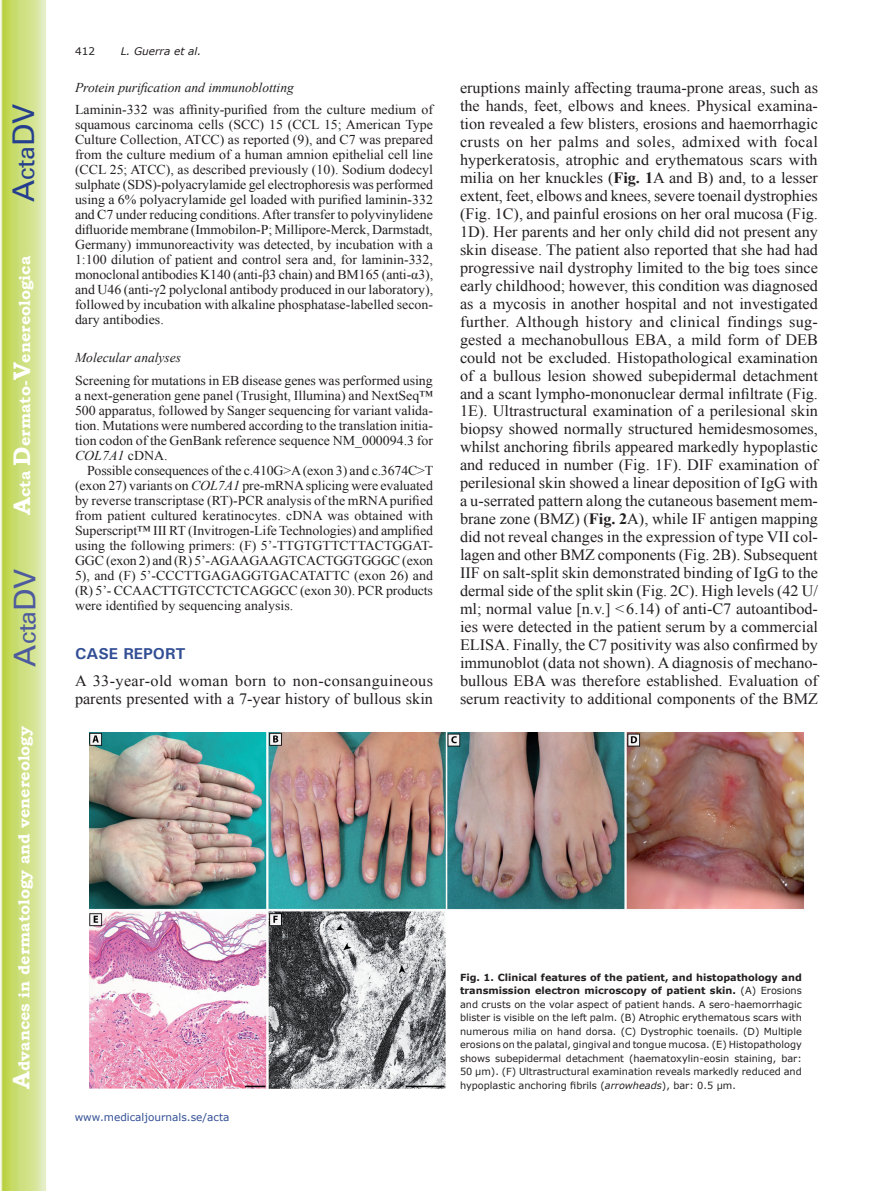
<style>
.page{position:relative;width:893px;height:1191px;background:#fff}
.page>*{position:absolute;margin:0;border:0;box-sizing:border-box;transform-origin:0 0}
.t1{font:30px "Univers";color:#4d5a9e}
.t2{font:30px "Univers";color:#253f8e}
.t3{font:15.75px/18px "Times New Roman";color:#231f20}
.t4{font:700 15.75px "Bookman Old Style";color:#fff}
.t5{font:700 15.75px "Univers";color:#324f95}
.t6{font:13.5px/15px "Times New Roman";color:#231f20;text-align:justify}
.t7{font:italic 13.5px "Times New Roman";color:#231f20}
.t8{font:10.5px "Verdana";color:#324f95}
.t9{font:italic 10.5px "Verdana";color:#231f20}
.t10{font:10.5px "Verdana";color:#231f20}
.t11{font:9.75px/13.5px "Verdana";color:#231f20;text-align:justify}
.s1{font-size:24px}
.s2{font-style:italic}
.s3{font-weight:700}
</style>
<div class="page">
<svg style="left:1px;top:0;width:45px;height:1191px;background:#cfe084"></svg>
<img style="left:90px;top:732px;width:713px;height:357px">
<h1 class="t2" style="left:6px;top:202px;width:100px;rotate:-90deg">A<span class="s1">cta</span>DV</h1>
<p class="t4" style="left:15px;top:515px;width:260px;rotate:-90deg"><span class="s1">A</span>cta <span class="s1">D</span>ermato-<span class="s1">V</span>enereologica</p>
<h1 class="t1" style="left:7px;top:666px;width:100px;rotate:-90deg">A<span class="s1">cta</span>DV</h1>
<p class="t4" style="left:15px;top:1088px;width:364px;rotate:-90deg"><span class="s1">A</span>dvances in dermatology and venereology</p>
<p class="t10" style="left:75px;top:44px;width:22px">412</p>
<p class="t9" style="left:121px;top:44px;width:82px">L. Guerra et al.</p>
<p class="t7" style="left:75px;top:78px;width:220px">Protein purification and immunoblotting</p>
<p class="t6" style="left:75px;top:102px;width:360px">Laminin-332 was affinity-purified from the culture medium of squamous carcinoma cells (SCC) 15 (CCL 15; American Type Culture Collection, ATCC) as reported (9), and C7 was prepared from the culture medium of a human amnion epithelial cell line (CCL 25; ATCC), as described previously (10). Sodium dodecyl sulphate (SDS)-polyacrylamide gel electrophoresis was performed using a 6% polyacrylamide gel loaded with purified laminin-332 and C7 under reducing conditions. After transfer to polyvinylidene difluoride membrane (Immobilon-P; Millipore-Merck, Darmstadt, Germany) immunoreactivity was detected, by incubation with a 1:100 dilution of patient and control sera and, for laminin-332, monoclonal antibodies K140 (anti-β3 chain) and BM165 (anti-α3), and U46 (anti-γ2 polyclonal antibody produced in our laboratory), followed by incubation with alkaline phosphatase-labelled secon&shy;dary antibodies.</p>
<p class="t7" style="left:75px;top:348px;width:108px">Molecular analyses</p>
<p class="t6" style="left:75px;top:372px;width:360px">Screening for mutations in EB disease genes was performed using a next-generation gene panel (Trusight, Illumina) and NextSeq™ 500 apparatus, followed by Sanger sequencing for variant valida&shy;tion. Mutations were numbered according to the translation initia&shy;tion codon of the GenBank reference sequence NM_000094.3 for <span class="s2">COL7A1</span> cDNA.</p>
<p class="t6" style="left:75px;top:462px;width:360px;text-indent:12px">Possible consequences of the c.410G&gt;A (exon 3) and c.3674C&gt;T (exon 27) variants on <span class="s2">COL7A1</span> pre-mRNA splicing were evaluated by reverse transcriptase (RT)-PCR analysis of the mRNA purified from patient cultured keratinocytes. cDNA was obtained with Superscript™ III RT (Invitrogen-Life Technologies) and amplified using the following primers: (F) 5’-TTGTGTTCTTACTGGAT-GGC (exon 2) and (R) 5’-AGAAGAAGTCACTGGTGGGC (exon 5), and (F) 5’-CCCTTGAGAGGTGACATATTC (exon 26) and (R) 5’- CCAACTTGTCCTCTCAGGCC (exon 30). PCR products were identified by sequencing analysis.</p>
<p class="t5" style="left:75px;top:643px;width:112px">CASE REPORT</p>
<p class="t3" style="left:75px;top:671px;width:360px">A 33-year-old woman born to non-consanguineous parents presented with a 7-year history of bullous skin</p>
<p class="t3" style="left:460px;top:79px;width:360px;text-align:justify">eruptions mainly affecting trauma-prone areas, such as the hands, feet, elbows and knees. Physical examina&shy;tion revealed a few blisters, erosions and haemorrhagic crusts on her palms and soles, admixed with focal hyperkeratosis, atrophic and erythematous scars with milia on her knuckles (<span class="s3">Fig. 1</span>A and B) and, to a lesser extent, feet, elbows and knees, severe toenail dystrophies (Fig. 1C), and painful erosions on her oral mucosa (Fig.<br>1D). Her parents and her only child did not present any skin disease. The patient also reported that she had had progressive nail dystrophy limited to the big toes since early childhood; however, this condition was diagnosed as a mycosis in another hospital and not investigated further. Although history and clinical findings sug&shy;gested a mechanobullous EBA, a mild form of DEB could not be excluded. Histopathological examination of a bullous lesion showed subepidermal detachment and a scant lympho-mononuclear dermal infiltrate (Fig.<br>1E). Ultrastructural examination of a perilesional skin biopsy showed normally structured hemidesmosomes, whilst anchoring fibrils appeared markedly hypoplastic and reduced in number (Fig. 1F). DIF examination of perilesional skin showed a linear deposition of IgG with a u-serrated pattern along the cutaneous basement mem&shy;brane zone (BMZ) (<span class="s3">Fig. 2</span>A), while IF antigen mapping did not reveal changes in the expression of type VII col&shy;lagen and other BMZ components (Fig. 2B). Subsequent IIF on salt-split skin demonstrated binding of IgG to the dermal side of the split skin (Fig. 2C). High levels (42 U/ ml; normal value [n.v.] &lt;6.14) of anti-C7 autoantibod&shy;ies were detected in the patient serum by a commercial ELISA. Finally, the C7 positivity was also confirmed by immunoblot (data not shown). A diagnosis of mechano&shy;bullous EBA was therefore established. Evaluation of serum reactivity to additional components of the BMZ</p>
<p class="t8" style="left:75px;top:1109px;width:156px">www.medicaljournals.se/acta</p>
<p class="t11" style="left:460px;top:970px;width:343px"><span class="s3">Fig. 1. Clinical features of the patient, and histopathology and transmission electron microscopy of patient skin.</span> (A) Erosions and crusts on the volar aspect of patient hands. A sero-haemorrhagic blister is visible on the left palm. (B) Atrophic erythematous scars with numerous milia on hand dorsa. (C) Dystrophic toenails. (D) Multiple erosions on the palatal, gingival and tongue mucosa. (E) Histopathology shows subepidermal detachment (haematoxylin-eosin staining, bar:<br>50 µm). (F) Ultrastructural examination reveals markedly reduced and hypoplastic anchoring fibrils (<span class="s2">arrowheads</span>), bar: 0.5 µm.</p>
</div>
